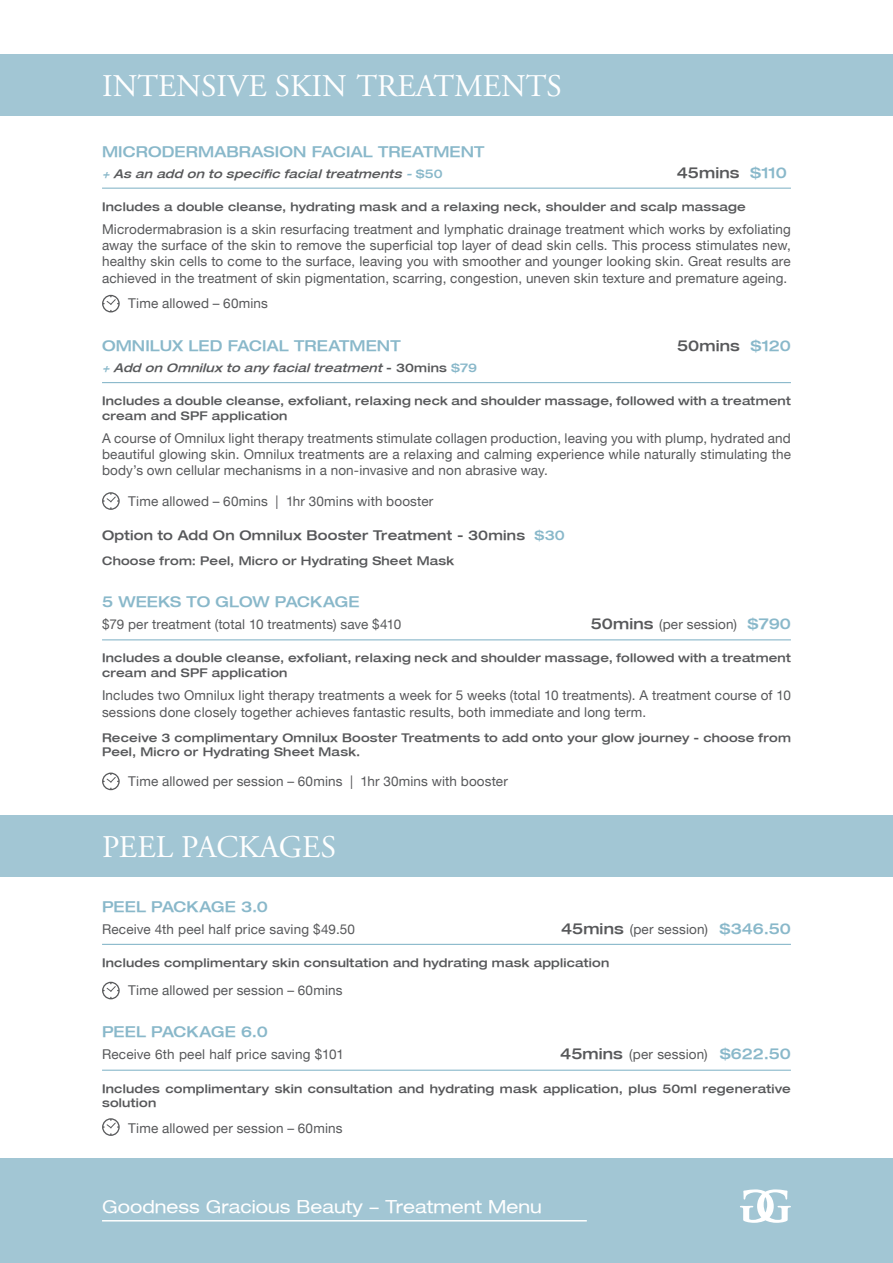
<style>
.page{position:relative;width:893px;height:1263px;background:#fff}
.page>*{position:absolute;margin:0;border:0;box-sizing:border-box;transform-origin:0 0}
.t1{font:31.5px "Adobe Garamond Pro";color:#fff}
.t2{font:expanded 18px "Helvetica Neue LT";color:#fff}
.t3{font:500 expanded 15px "Helvetica Neue LT";letter-spacing:.005em;color:#89b8ca}
.t4{font:500 expanded 15px "Helvetica Neue LT";letter-spacing:.01em;color:#57585a}
.t5{font:13.5px/16.2px "Helvetica Neue LT";letter-spacing:.01em;color:#57585a;text-align:justify}
.t6{font:500 expanded 13.5px "Helvetica Neue LT";letter-spacing:.015em;color:#57585a}
.t7{font:500 expanded 12px/14.4px "Helvetica Neue LT";letter-spacing:.02em;color:#57585a}
.t8{font:italic 500 expanded 12px "Helvetica Neue LT";color:#57585a}
.s1{color:#89b8ca}
.s2{font-style:normal;color:#89b8ca}
.s3{font-style:normal}
.s4{font-weight:500;font-stretch:expanded;font-size:15px}
.s5{font-weight:500;font-stretch:expanded;font-size:15px;color:#89b8ca}
</style>
<div class="page">
<div style="left:0;top:1159px;width:893px;height:104px;background:#a2c6d4"></div>
<svg style="left:740px;top:1189px;width:51px;height:34px"></svg>
<hr style="left:102px;top:1220px;width:485px;height:1px;background:#fff">
<div style="left:0;top:54px;width:893px;height:61px;background:#a2c6d4"></div>
<hr style="left:102px;top:639px;width:689px;height:1px;background:#89b8ca">
<svg style="left:102px;top:772px;width:18px;height:18px"></svg>
<hr style="left:102px;top:188px;width:689px;height:1px;background:#89b8ca">
<svg style="left:102px;top:295px;width:18px;height:17px"></svg>
<hr style="left:102px;top:382px;width:689px;height:1px;background:#89b8ca">
<svg style="left:102px;top:492px;width:18px;height:18px"></svg>
<div style="left:0;top:815px;width:893px;height:61px;background:#a2c6d4"></div>
<hr style="left:102px;top:944px;width:689px;height:1px;background:#89b8ca">
<hr style="left:102px;top:1070px;width:689px;height:1px;background:#89b8ca">
<svg style="left:102px;top:982px;width:18px;height:17px"></svg>
<svg style="left:102px;top:1118px;width:18px;height:18px"></svg>
<p class="t1" style="left:102px;top:67px;width:461px">INTENSIVE SKIN TREATMENTS</p>
<p class="t3" style="left:102px;top:143px;width:384px">MICRODERMABRASION FACIAL TREATMENT</p>
<p class="t8" style="left:102px;top:166px;width:342px"><span class="s1">+</span> As an add on to specific facialtreatments <span class="s1">-</span><span class="s2">$ 5 0</span></p>
<p class="t4" style="left:677px;top:163px;width:111px">45mins <span class="s1">$110</span></p>
<p class="t7" style="left:102px;top:199px;width:645px">Includes a double cleanse, hydrating mask and a relaxing neck, shoulder and scalp massage</p>
<p class="t5" style="left:102px;top:221px;width:690px">Microdermabrasion is a skin resurfacing treatment and lymphatic drainage treatment which works by exfoliating away the surface of the skin to remove the superficial top layer of dead skin cells. This process stimulates new, healthy skin cells to come to the surface, leaving you with smoother and younger looking skin. Great results are achieved in the treatment of skin pigmentation, scarring, congestion, uneven skin texture and premature ageing.</p>
<p class="t5" style="left:128px;top:295px;width:141px">Time allowed – 60mins</p>
<p class="t3" style="left:102px;top:337px;width:300px">OMNILUX LED FACIAL TREATMENT</p>
<p class="t4" style="left:677px;top:337px;width:115px">50mins <span class="s1">$120</span></p>
<p class="t8" style="left:102px;top:360px;width:377px"><span class="s1">+</span> Add on Omnilux to any facialtreatment<span class="s3">- 3 0 m i n s</span> <span class="s2">$ 7 9</span></p>
<p class="t7" style="left:102px;top:393px;width:690px">Includes a double cleanse, exfoliant, relaxing neck and shoulder massage, followed with a treatment cream and SPF application</p>
<p class="t5" style="left:102px;top:429px;width:690px">A course of Omnilux light therapy treatments stimulate collagen production, leaving you with plump, hydrated and beautiful glowing skin. Omnilux treatments are a relaxing and calming experience while naturally stimulating the body’s own cellular mechanisms in a non-invasive and non abrasive way.</p>
<p class="t5" style="left:128px;top:493px;width:307px">Time allowed – 60mins | 1hr 30mins with booster</p>
<p class="t6" style="left:102px;top:526px;width:464px">Option to Add On Omnilux Booster Treatment - 30mins <span class="s1">$30</span></p>
<p class="t7" style="left:102px;top:553px;width:354px">Choose from: Peel, Micro or Hydrating Sheet Mask</p>
<p class="t3" style="left:102px;top:592px;width:259px">5 WEEKS TO GLOW PACKAGE</p>
<p class="t5" style="left:102px;top:616px;width:301px">$79 per treatment (total 10 treatments) save $410</p>
<p class="t5" style="left:591px;top:616px;width:202px"><span class="s4">50mins</span> (per session) <span class="s5">$790</span></p>
<p class="t7" style="left:102px;top:651px;width:690px">Includes a double cleanse, exfoliant, relaxing neck and shoulder massage, followed with a treatment cream and SPF application</p>
<p class="t5" style="left:102px;top:687px;width:690px">Includes two Omnilux light therapy treatments a week for 5 weeks (total 10 treatments). A treatment course of 10 sessions done closely together achieves fantastic results, both immediate and long term.</p>
<p class="t7" style="left:102px;top:730px;width:690px">Receive 3 complimentary Omnilux Booster Treatments to add onto your glow journey - choose from<br>Peel, Micro or Hydrating Sheet Mask.</p>
<p class="t5" style="left:128px;top:773px;width:381px">Time allowed per session – 60mins | 1hr 30mins with booster</p>
<p class="t1" style="left:102px;top:828px;width:236px">PEEL PACKAGES</p>
<p class="t3" style="left:102px;top:897px;width:167px">PEEL PACKAGE 3.0</p>
<p class="t5" style="left:102px;top:920px;width:254px">Receive 4th peel half price saving $49.50</p>
<p class="t5" style="left:561px;top:920px;width:231px"><span class="s4">45mins</span> (per session) <span class="s5">$346.50</span></p>
<p class="t7" style="left:102px;top:955px;width:509px">Includes complimentary skin consultation and hydrating mask application</p>
<p class="t5" style="left:128px;top:982px;width:216px">Time allowed per session – 60mins</p>
<p class="t3" style="left:102px;top:1023px;width:167px">PEEL PACKAGE 6.0</p>
<p class="t5" style="left:102px;top:1046px;width:243px">Receive 6th peel half price saving $101</p>
<p class="t5" style="left:560px;top:1046px;width:232px"><span class="s4">45mins</span> (per session) <span class="s5">$622.50</span></p>
<p class="t7" style="left:102px;top:1081px;width:690px">Includes complimentary skin consultation and hydrating mask application, plus 50ml regenerative solution</p>
<p class="t5" style="left:128px;top:1120px;width:216px">Time allowed per session – 60mins</p>
<p class="t2" style="left:102px;top:1196px;width:441px">Goodness Gracious Beauty - Treatment Menu</p>
</div>
